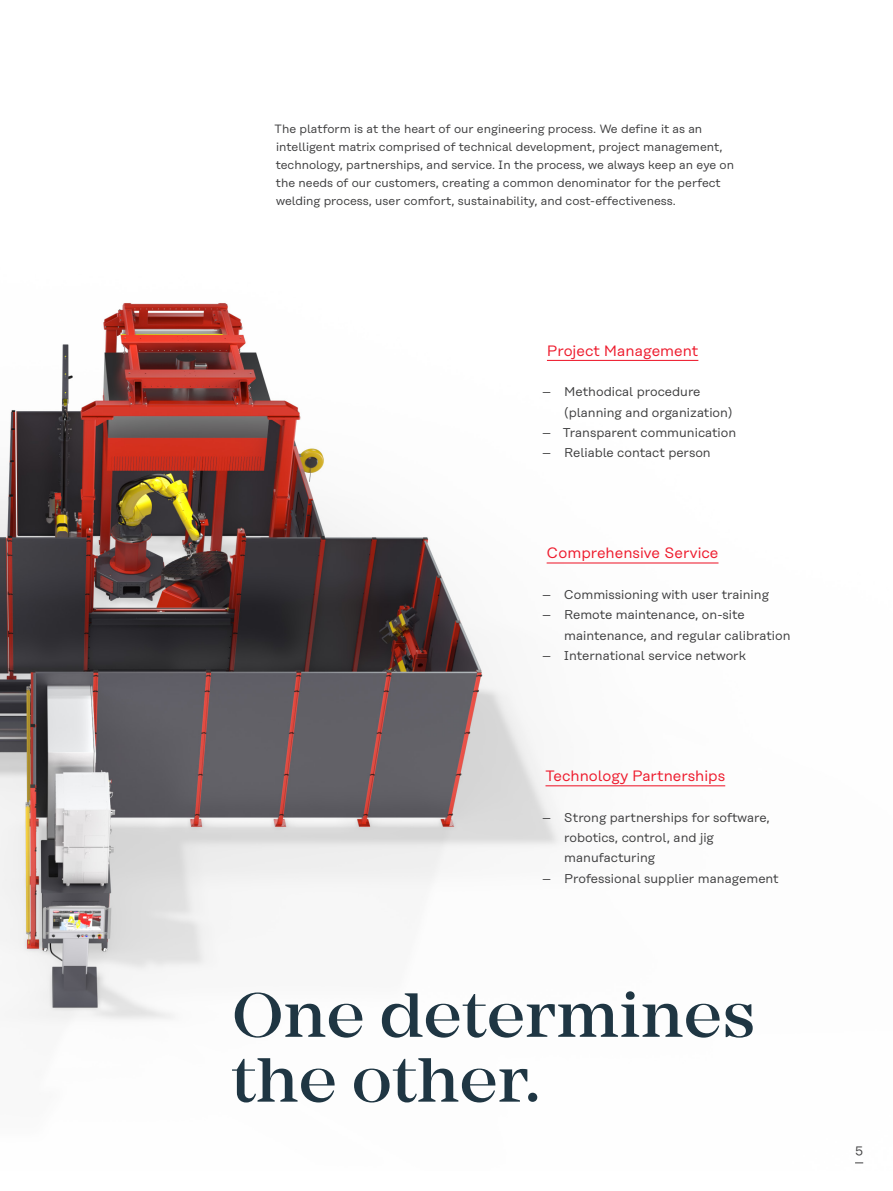
<style>
.page{position:relative;width:893px;height:1191px;background:#fff}
.page>*{position:absolute;margin:0;border:0;box-sizing:border-box;transform-origin:0 0}
.t1{font:500 64.8px/64.8px "Mirador";color:#1f3643}
.t2{font:15px "Rational Text";color:#ee1b2d}
.t3{font:12.75px/20.2px "Rational Text";color:#3e3e3f}
.t4{font:12px/18px "Rational Text";color:#3e3e3f}
</style>
<div class="page">
<img style="left:0;top:303px;width:864px;height:861px">
<hr style="left:545px;top:785px;width:180px;height:1px;background:#ee1b2d">
<hr style="left:547px;top:360px;width:151px;height:1px;background:#ee1b2d">
<hr style="left:547px;top:562px;width:171px;height:1px;background:#ee1b2d">
<p class="t4" style="left:275px;top:120px;width:461px">The platform is at the heart of our engineering process. We define it as an intelligent matrix comprised of technical development, project management, technology, partnerships, and service. In the process, we always keep an eye on the needs of our customers, creating a common denominator for the perfect welding process, user comfort, sustainability, and cost-effectiveness.</p>
<p class="t2" style="left:547px;top:342px;width:153px">Project Management</p>
<p class="t3" style="left:564px;top:382px;width:169px;text-indent:-22px">– Methodical procedure (planning and organization)</p>
<p class="t3" style="left:542px;top:422px;width:196px">– Transparent communication</p>
<p class="t3" style="left:542px;top:442px;width:170px">– Reliable contact person</p>
<p class="t2" style="left:547px;top:544px;width:173px">Comprehensive Service</p>
<p class="t3" style="left:542px;top:584px;width:228px">– Commissioning with user training</p>
<p class="t3" style="left:564px;top:604px;width:228px;text-indent:-22px">– Remote maintenance, on-site maintenance, and regular calibration</p>
<p class="t3" style="left:542px;top:645px;width:205px">– International service network</p>
<p class="t2" style="left:545px;top:767px;width:181px">Technology Partnerships</p>
<p class="t3" style="left:564px;top:807px;width:207px;text-indent:-22px">– Strong partnerships for software, robotics, control, and jig manufacturing</p>
<p class="t3" style="left:542px;top:868px;width:238px">– Professional supplier management</p>
<h1 class="t1" style="left:231px;top:983px;width:526px">One determines the other.</h1>
<p class="t3" style="left:855px;top:1139px;width:10px">5</p>
</div>
